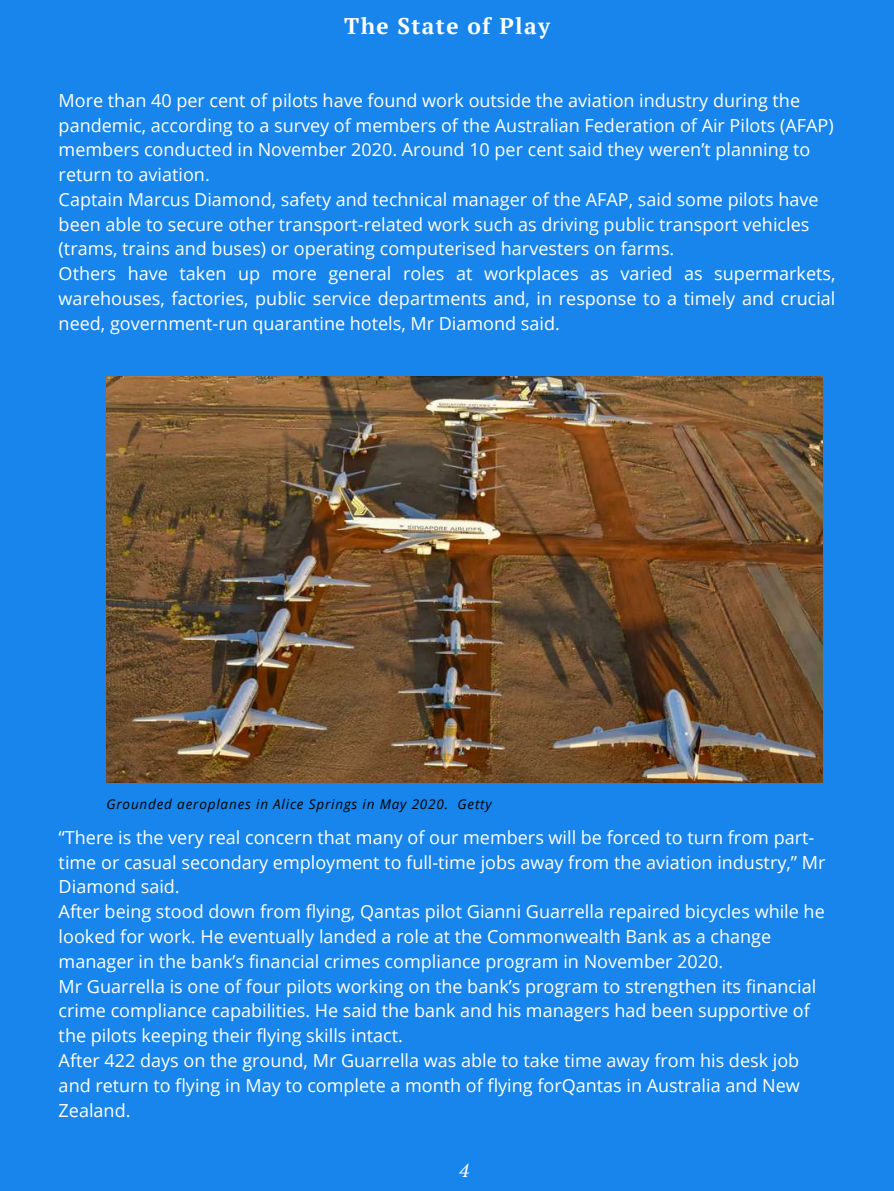
<style>
.page{position:relative;width:894px;height:1191px;background:#fff}
.page>*{position:absolute;margin:0;border:0;box-sizing:border-box;transform-origin:0 0}
.t1{font:700 22.65px "PT Serif";letter-spacing:.06em;color:#fff}
.t2{font:italic 18.75px "PT Serif";color:#fff}
.t3{font:18px/24.8px "Open Sans";color:#fff}
.t4{font:italic 13.5px "Open Sans";letter-spacing:.06em;color:#000}
</style>
<div class="page">
<div style="left:0;top:0;width:893px;height:1190px;background:#1785eb"></div>
<img style="left:106px;top:376px;width:715px;height:406px">
<p class="t1" style="left:344px;top:11px;width:207px">The State of Play</p>
<p class="t3" style="left:59px;top:87px;width:778px">More than 40 per cent of pilots have found work outside the aviation industry during the pandemic, according to a survey of members of the Australian Federation of Air Pilots (AFAP) members conducted in November 2020. Around 10 per cent said they weren’t planning to return to aviation.<br>Captain Marcus Diamond, safety and technical manager of the AFAP, said some pilots have been able to secure other transport-related work such as driving public transport vehicles (trams, trains and buses) or operating computerised harvesters on farms.<br>Others have taken up more general roles at workplaces as varied as supermarkets, warehouses, factories, public service departments and, in response to a timely and crucial need, government-run quarantine hotels, Mr Diamond said.</p>
<p class="t4" style="left:106px;top:794px;width:386px">Grounded aeroplanes in Alice Springs in May 2020. Getty</p>
<p class="t3" style="left:59px;top:824px;width:768px">“There is the very real concern that many of our members will be forced to turn from part&shy;time or casual secondary employment to full-time jobs away from the aviation industry,” Mr Diamond said.<br>After being stood down from flying, Qantas pilot Gianni Guarrella repaired bicycles while he looked for work. He eventually landed a role at the Commonwealth Bank as a change manager in the bank’s financial crimes compliance program in November 2020.<br>Mr Guarrella is one of four pilots working on the bank’s program to strengthen its financial crime compliance capabilities. He said the bank and his managers had been supportive of the pilots keeping their flying skills intact.<br>After 422 days on the ground, Mr Guarrella was able to take time away from his desk job and return to flying in May to complete a month of flying forQantas in Australia and New Zealand.</p>
<p class="t2" style="left:459px;top:1157px;width:11px">4</p>
</div>
